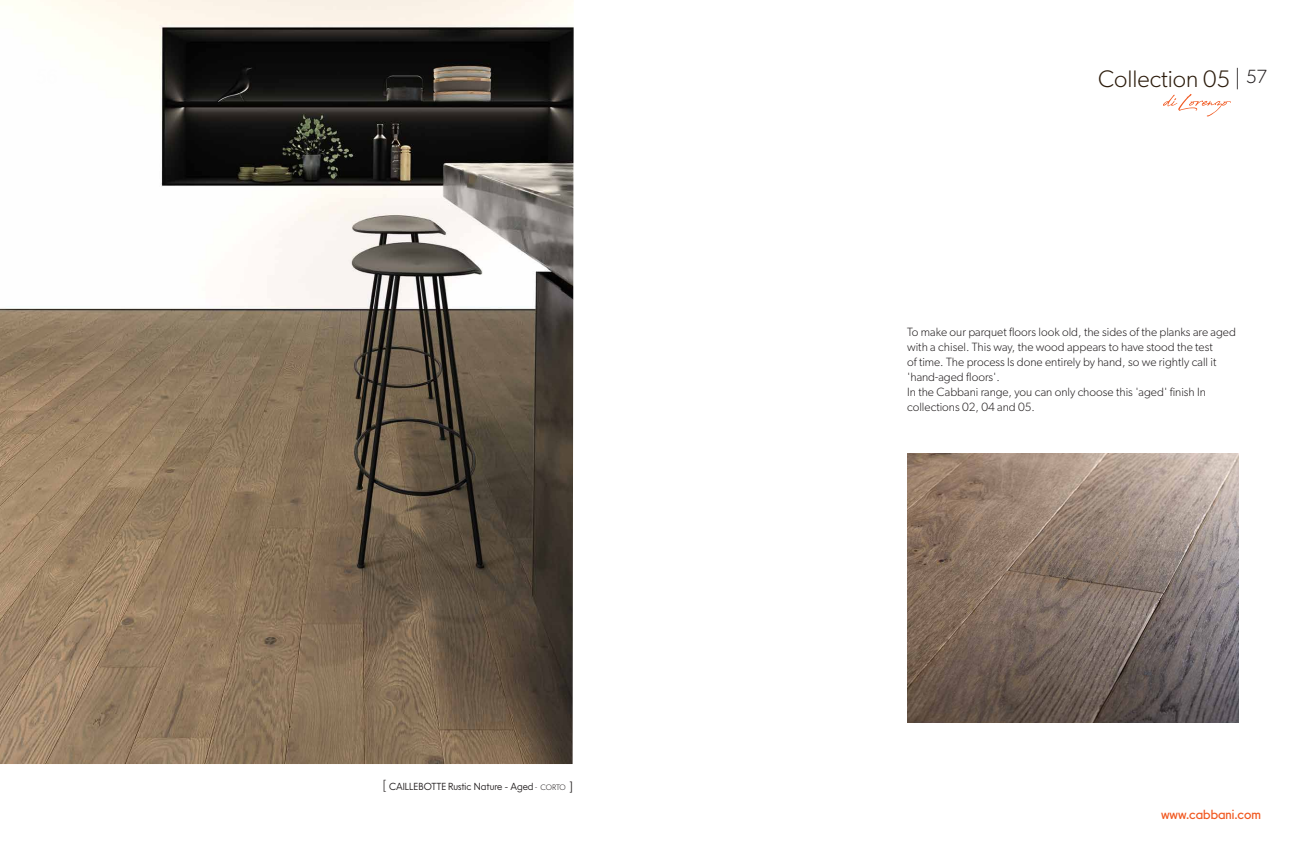
<style>
.page{position:relative;width:1304px;height:842px;background:#fff}
.page>*{position:absolute;margin:0;border:0;box-sizing:border-box;transform-origin:0 0}
.t1{font:300 24px "Gibson";color:#2c1c0c}
.t2{font:300 19.2px "Gibson";color:#231f20}
.t3{font:500 13px "JT Energy";color:#f15921}
.t4{font:300 12px/15px "Gibson";color:#231f20}
.t5{font:300 10px "JT Energy";color:#231f20}
.s1{font-family:"Gibson";font-size:13.4px}
.s2{font-family:"Gibson";font-size:8px}
.s3{font-size:10.7px}
.s4{font-weight:100;color:#231f20}
</style>
<div class="page">
<img style="left:0;top:0;width:574px;height:764px">
<svg style="left:1163px;top:94px;width:68px;height:22px"></svg>
<img style="left:907px;top:454px;width:332px;height:269px">
<p class="t5" style="left:383px;top:779px;width:191px"><span class="s1">[</span> CAILLEBOTTE Rustic Nature - Aged <span class="s2">- CORTO</span> <span class="s3">]</span></p>
<h1 class="t1" style="left:1098px;top:64px;width:144px">Collection 05 <span class="s4">|</span></h1>
<h2 class="t2" style="left:1246px;top:65px;width:22px">57</h2>
<p class="t4" style="left:907px;top:324px;width:330px">To make our parquet floors look old, the sides of the planks are aged with a chisel. This way, the wood appears to have stood the test<br>of time. The process Is done entirely by hand, so we rightly call it 'hand-aged floors'.<br>In the Cabbani range, you can only choose this 'aged' finish In collections 02, 04 and 05.</p>
<p class="t3" style="left:1161px;top:803px;width:101px">www.cabbani.com</p>
</div>
